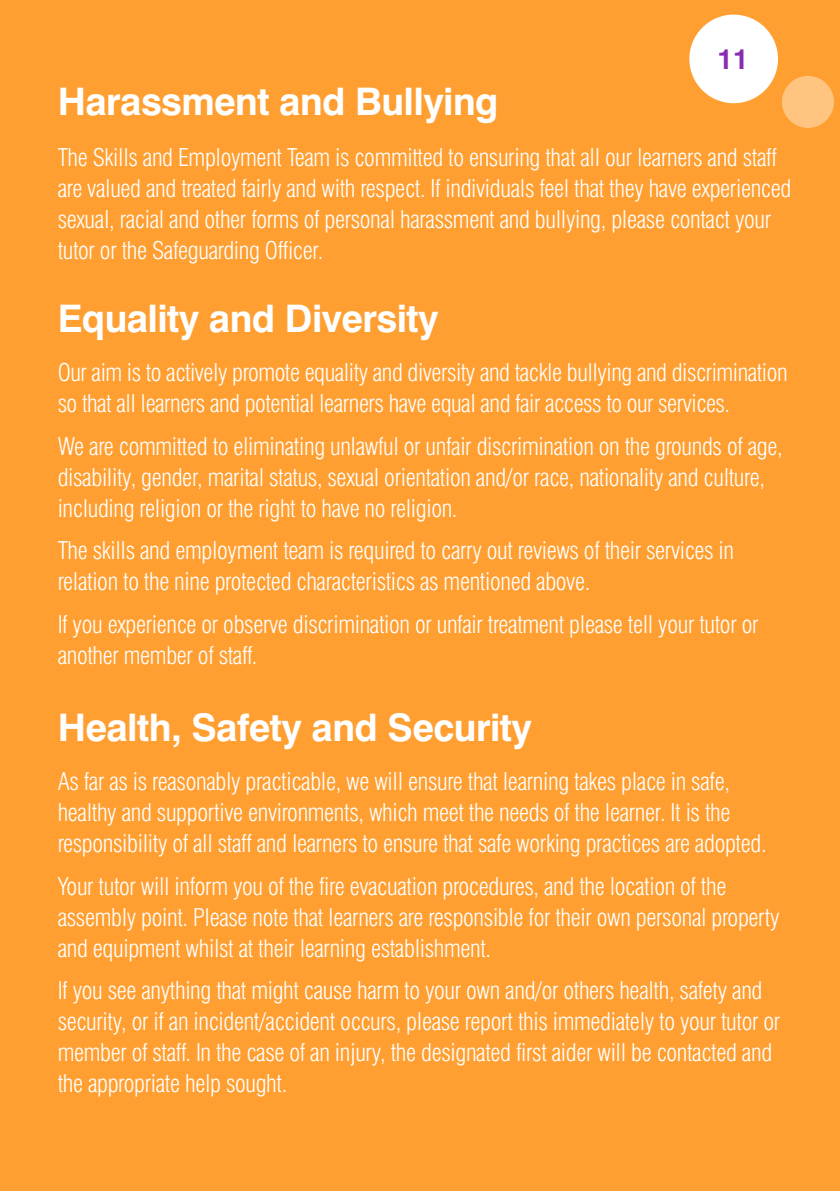
<style>
.page{position:relative;width:840px;height:1191px;background:#fff}
.page>*{position:absolute;margin:0;border:0;box-sizing:border-box;transform-origin:0 0}
.t1{font:700 38px "Swiss 721 BT";letter-spacing:-.015em;color:#fff}
.t2{font:700 28px "Swiss 721 BT";color:#892cb0}
.t3{font:300 condensed 24px/31px "Swiss 721 BT";letter-spacing:-.015em;color:#fff}
</style>
<div class="page">
<div style="left:0;top:0;width:839px;height:1191px;background:#ff9f31"></div>
<div style="left:689px;top:15px;width:88px;height:88px;background:#fff;border-radius:50%"></div>
<div style="left:781px;top:76px;width:52px;height:52px;background:#ffc480;border-radius:50%"></div>
<p class="t2" style="left:716px;top:49px;width:33px">11</p>
<h1 class="t1" style="left:58px;top:87px;width:442px">Harassment and Bullying</h1>
<p class="t3" style="left:58px;top:144px;width:734px">The Skills and Employment Team is committed to ensuring that all our learners and staff are valued and treated fairly and with respect. If individuals feel that they have experienced sexual, racial and other forms of personal harassment and bullying, please contact your tutor or the Safeguarding Officer.</p>
<h1 class="t1" style="left:58px;top:305px;width:382px">Equality and Diversity</h1>
<p class="t3" style="left:58px;top:359px;width:731px">Our aim is to actively promote equality and diversity and tackle bullying and discrimination so that all learners and potential learners have equal and fair access to our services.</p>
<p class="t3" style="left:58px;top:433px;width:726px">We are committed to eliminating unlawful or unfair discrimination on the grounds of age, disability, gender, marital status, sexual orientation and/or race, nationality and culture, including religion or the right to have no religion.</p>
<p class="t3" style="left:58px;top:537px;width:677px">The skills and employment team is required to carry out reviews of their services in relation to the nine protected characteristics as mentioned above.</p>
<p class="t3" style="left:58px;top:610px;width:702px">If you experience or observe discrimination or unfair treatment please tell your tutor or another member of staff.</p>
<h1 class="t1" style="left:58px;top:713px;width:475px">Health, Safety and Security</h1>
<p class="t3" style="left:58px;top:768px;width:710px">As far as is reasonably practicable, we will ensure that learning takes place in safe, healthy and supportive environments, which meet the needs of the learner. It is the responsibility of all staff and learners to ensure that safe working practices are adopted.</p>
<p class="t3" style="left:58px;top:872px;width:723px">Your tutor will inform you of the fire evacuation procedures, and the location of the assembly point. Please note that learners are responsible for their own personal property and equipment whilst at their learning establishment.</p>
<p class="t3" style="left:58px;top:977px;width:723px">If you see anything that might cause harm to your own and/or others health, safety and security, or if an incident/accident occurs, please report this immediately to your tutor or member of staff. In the case of an injury, the designated first aider will be contacted and the appropriate help sought.</p>
</div>
